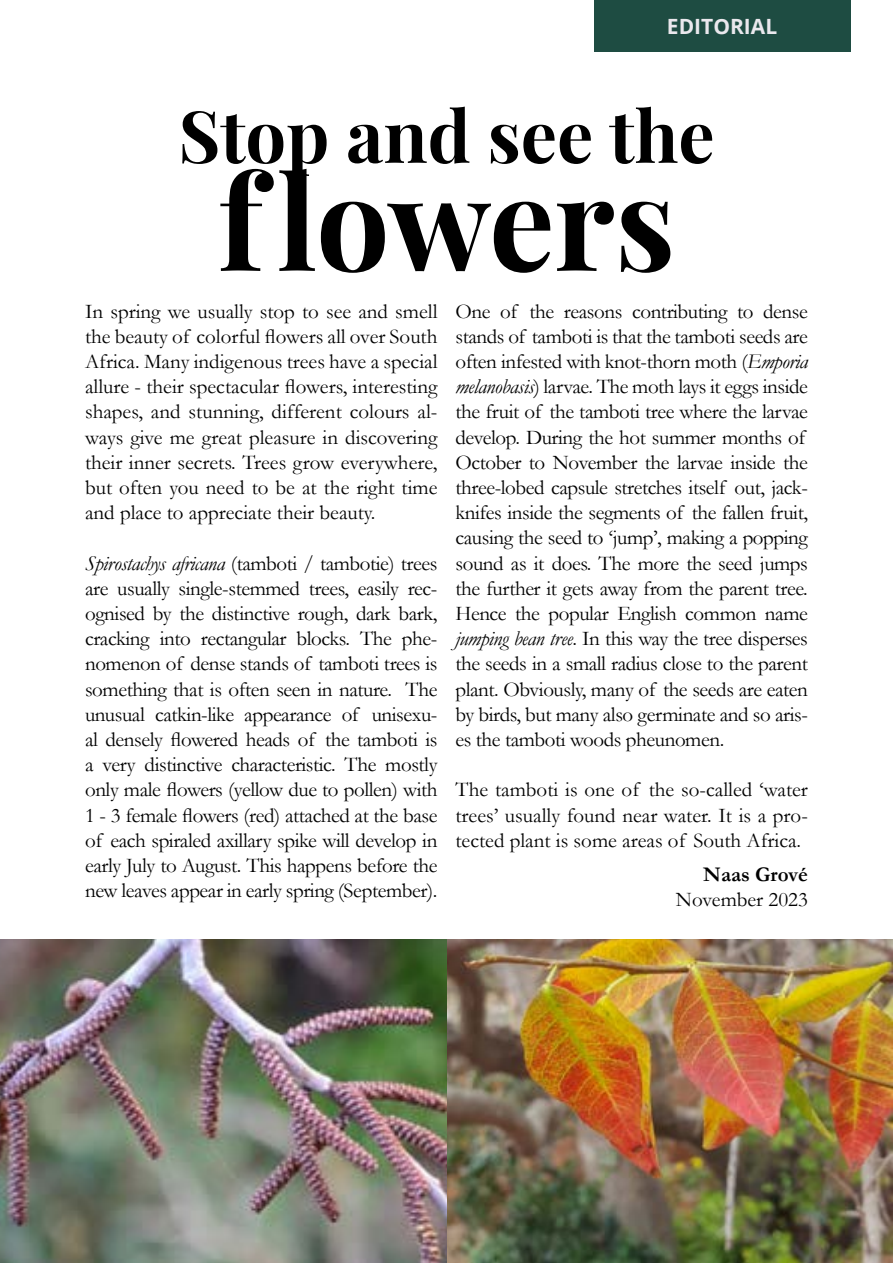
<style>
.page{position:relative;width:893px;height:1263px;background:#fff}
.page>*{position:absolute;margin:0;border:0;box-sizing:border-box;transform-origin:0 0}
.t1{font:700 130.5px "Playfair Display";letter-spacing:-.01em;color:#000}
.t2{font:700 72px "Playfair Display";color:#000}
.t3{font:21px/25.2px "Garamond";letter-spacing:-.02em;color:#000;text-align:justify}
.t4{font:21px "Garamond";color:#000}
.t5{font:700 21px "Garamond";color:#000}
.t6{font:700 21px "Open Sans";color:#eae8ed}
.s1{font-style:italic}
</style>
<div class="page">
<img style="left:0;top:940px;width:893px;height:323px">
<div style="left:594px;top:0;width:256px;height:51px;background:#1e4c42"></div>
<p class="t6" style="left:667px;top:12px;width:112px">EDITORIAL</p>
<h2 class="t2" style="left:178px;top:79px;width:538px">Stop and see the</h2>
<h1 class="t1" style="left:218px;top:119px;width:459px">flowers</h1>
<p class="t3" style="left:85px;top:298px;width:354px">In spring we usually stop to see and smell the beauty of colorful flowers all over South Africa. Many indigenous trees have a special allure - their spectacular flowers, interesting shapes, and stunning, different colours al&shy;ways give me great pleasure in discovering their inner secrets. Trees grow everywhere, but often you need to be at the right time and place to appreciate their beauty.</p>
<p class="t3" style="left:85px;top:550px;width:354px"><span class="s1">Spirostachys africana</span> (tamboti / tambotie) trees are usually single-stemmed trees, easily rec&shy;ognised by the distinctive rough, dark bark, cracking into rectangular blocks. The phe&shy;nomenon of dense stands of tamboti trees is something that is often seen in nature. The unusual catkin-like appearance of unisexu&shy;al densely flowered heads of the tamboti is a very distinctive characteristic. The mostly only male flowers (yellow due to pollen) with 1 - 3 female flowers (red) attached at the base of each spiraled axillary spike will develop in early July to August. This happens before the new leaves appear in early spring (September).</p>
<p class="t3" style="left:455px;top:298px;width:354px;text-align:left">One of the reasons contributing to dense stands of tamboti is that the tamboti seeds are often infested with knot-thorn moth (<span class="s1">Emporia melanobasis</span>) larvae. The moth lays it eggs inside the fruit of the tamboti tree where the larvae develop. During the hot summer months of October to November the larvae inside the three-lobed capsule stretches itself out, jack&shy;knifes inside the segments of the fallen fruit, causing the seed to ‘jump’, making a popping sound as it does. The more the seed jumps the further it gets away from the parent tree.<br>Hence the popular English common name <span class="s1">jumping bean tree</span>. In this way the tree disperses the seeds in a small radius close to the parent plant. Obviously, many of the seeds are eaten by birds, but many also germinate and so aris&shy;es the tamboti woods pheunomen.</p>
<p class="t3" style="left:455px;top:777px;width:354px">The tamboti is one of the so-called ‘water trees’ usually found near water. It is a pro&shy;tected plant is some areas of South Africa.</p>
<p class="t5" style="left:703px;top:860px;width:106px">Naas Grové</p>
<p class="t4" style="left:676px;top:885px;width:134px">November 2023</p>
</div>
